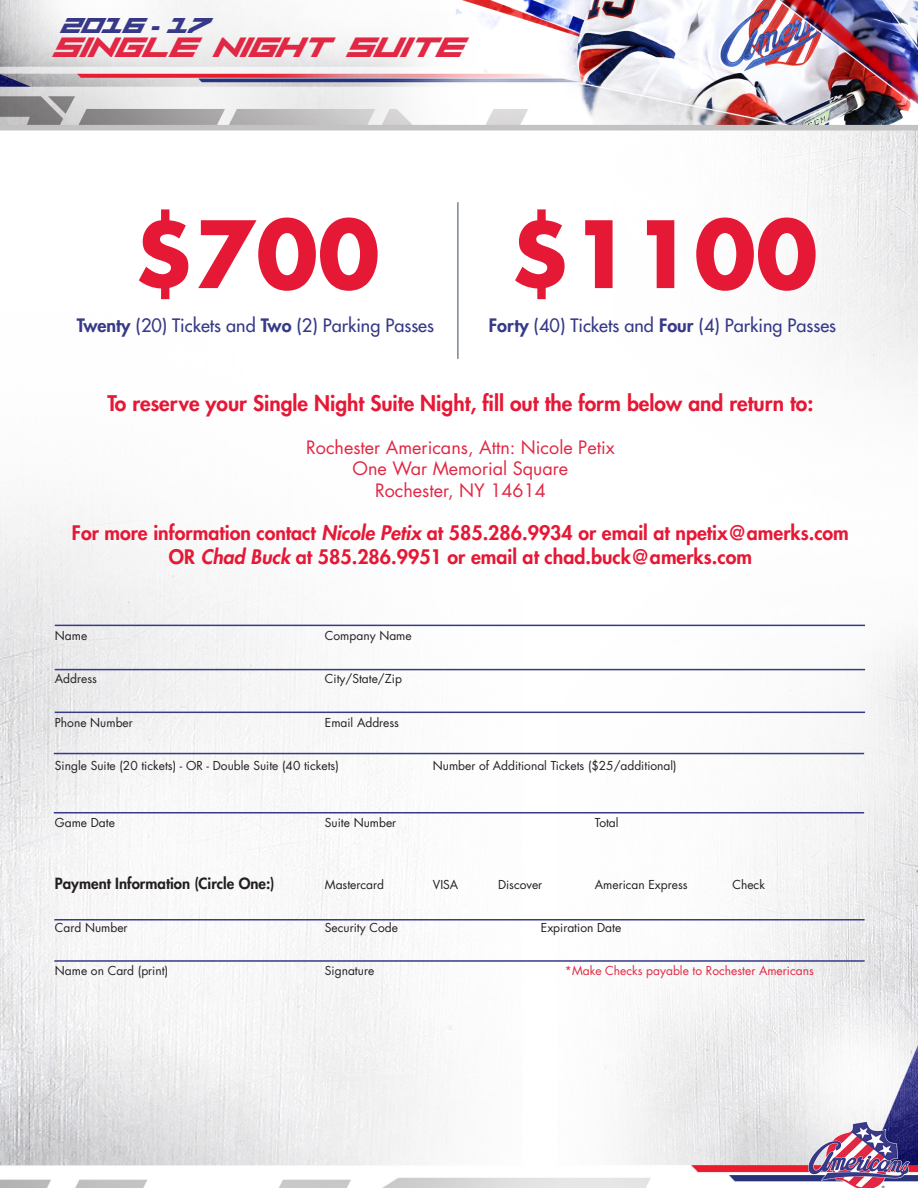
<style>
.page{position:relative;width:918px;height:1188px;background:#fff}
.page>*{position:absolute;margin:0;border:0;box-sizing:border-box;transform-origin:0 0}
.t1{font:700 90px "Futura Std";color:#e51836}
.t2{font:800 21px "Futura Std";color:#e51836}
.t3{font:800 19.5px "Futura Std";color:#e51836}
.t4{font:19.5px "Vermin Vibes Slant";color:#e12743}
.t5{font:500 18px "Futura Std";color:#363a87}
.t6{font:18px "Futura Std";color:#e12743}
.t7{font:800 15px "Futura Std";color:#231f20}
.t8{font:15px "Vermin Vibes Slant";color:#373988}
.t9{font:12px "Futura Std";color:#231f20}
.t10{font:12px "Futura Std";color:#e12743}
.s1{font-family:"Futura BT";font-weight:900;font-style:italic;font-size:19.5px}
.s2{font-weight:800}
.s3{font-style:italic}
</style>
<div class="page">
<img style="left:0;top:0;width:918px;height:1188px">
<hr style="left:55px;top:625px;width:810px;height:1px;background:#363a87">
<hr style="left:55px;top:669px;width:810px;height:1px;background:#363a87">
<hr style="left:55px;top:712px;width:810px;height:1px;background:#363a87">
<hr style="left:54px;top:919px;width:811px;height:2px;background:#363a87">
<hr style="left:54px;top:960px;width:811px;height:2px;background:#363a87">
<hr style="left:457px;top:202px;width:2px;height:157px;background:#798696">
<hr style="left:54px;top:753px;width:810px;height:1px;background:#363a87">
<hr style="left:54px;top:812px;width:810px;height:1px;background:#363a87">
<p class="t8" style="left:65px;top:18px;width:150px">2016 <span class="s1">-</span> 17</p>
<p class="t4" style="left:59px;top:38px;width:412px">SINGLE NIGHT SUITE</p>
<p class="t1" style="left:133px;top:194px;width:248px">$700</p>
<p class="t5" style="left:77px;top:314px;width:359px"><span class="s2">Twenty</span> (20) Tickets and <span class="s2">Two</span> (2) Parking Passes</p>
<p class="t1" style="left:509px;top:194px;width:310px">$1100</p>
<p class="t5" style="left:489px;top:314px;width:349px"><span class="s2">Forty</span> (40) Tickets and <span class="s2">Four</span> (4) Parking Passes</p>
<p class="t2" style="left:107px;top:390px;width:707px">To reserve your Single Night Suite Night, fill out the form below and return to:</p>
<p class="t6" style="left:306px;top:436px;width:310px">Rochester Americans, Attn: Nicole Petix</p>
<p class="t6" style="left:353px;top:457px;width:217px">One War Memorial Square</p>
<p class="t6" style="left:375px;top:479px;width:172px">Rochester, NY 14614</p>
<p class="t3" style="left:72px;top:521px;width:778px">For more information contact <span class="s3">Nicole Petix</span> at 585.286.9934 or email at npetix@amerks.com</p>
<p class="t3" style="left:169px;top:544px;width:585px">OR <span class="s3">Chad Buck</span> at 585.286.9951 or email at chad.buck@amerks.com</p>
<p class="t9" style="left:55px;top:628px;width:34px">Name</p>
<p class="t9" style="left:325px;top:628px;width:88px">Company Name</p>
<p class="t9" style="left:55px;top:671px;width:44px">Address</p>
<p class="t9" style="left:325px;top:671px;width:79px">City/State/Zip</p>
<p class="t9" style="left:55px;top:714px;width:79px">Phone Number</p>
<p class="t9" style="left:325px;top:714px;width:76px">Email Address</p>
<p class="t9" style="left:55px;top:758px;width:285px">Single Suite (20 tickets) - OR - Double Suite (40 tickets)</p>
<p class="t9" style="left:433px;top:758px;width:245px">Number of Additional Tickets ($25/additional)</p>
<p class="t9" style="left:55px;top:815px;width:62px">Game Date</p>
<p class="t9" style="left:325px;top:815px;width:73px">Suite Number</p>
<p class="t9" style="left:595px;top:815px;width:25px">Total</p>
<p class="t7" style="left:55px;top:874px;width:221px">Payment Information (Circle One:)</p>
<p class="t9" style="left:325px;top:876px;width:61px">Mastercard</p>
<p class="t9" style="left:433px;top:876px;width:27px">VISA</p>
<p class="t9" style="left:498px;top:876px;width:46px">Discover</p>
<p class="t9" style="left:595px;top:876px;width:94px">American Express</p>
<p class="t9" style="left:732px;top:876px;width:34px">Check</p>
<p class="t9" style="left:55px;top:920px;width:74px">Card Number</p>
<p class="t9" style="left:325px;top:920px;width:75px">Security Code</p>
<p class="t9" style="left:541px;top:920px;width:82px">Expiration Date</p>
<p class="t9" style="left:55px;top:963px;width:115px">Name on Card (print)</p>
<p class="t9" style="left:325px;top:963px;width:51px">Signature</p>
<p class="t10" style="left:565px;top:963px;width:250px">*Make Checks payable to Rochester Americans</p>
</div>
